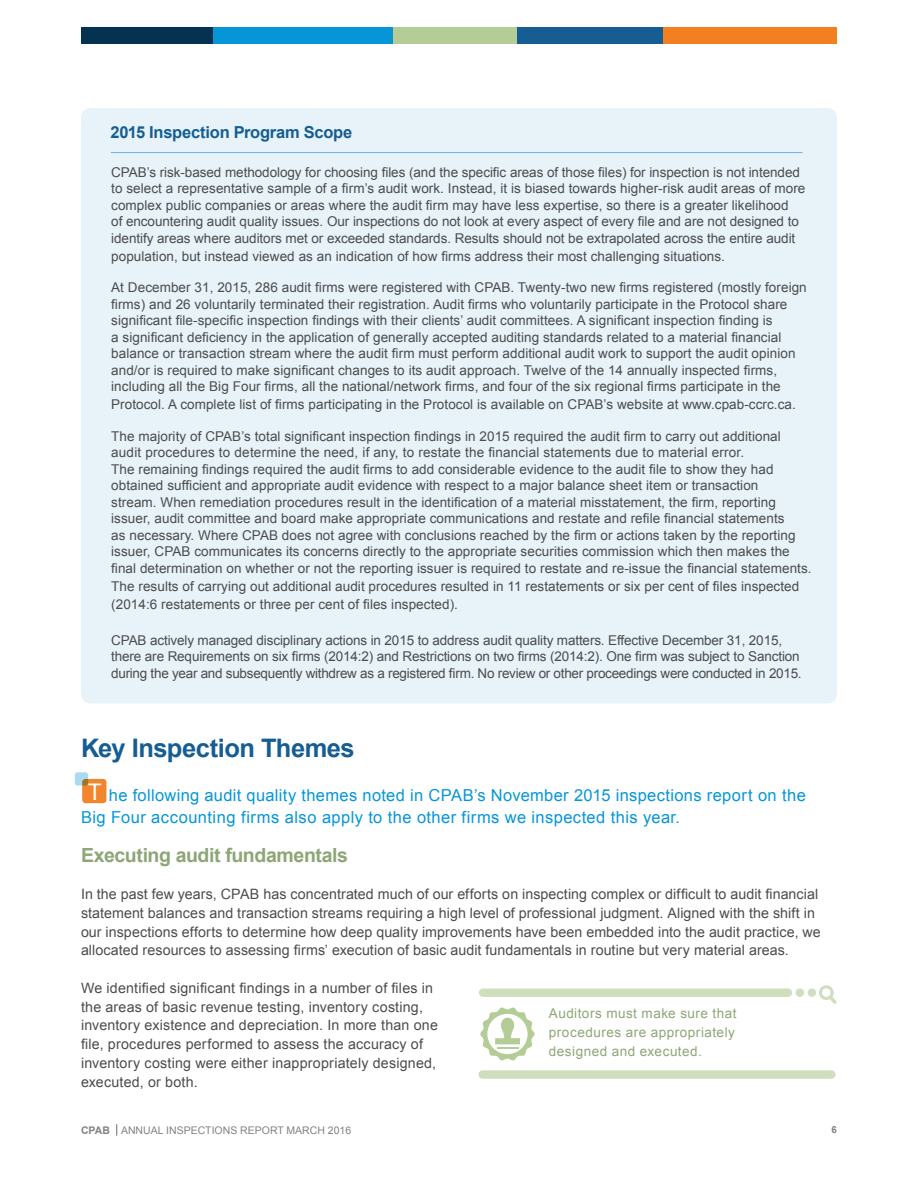
<style>
.page{position:relative;width:918px;height:1188px;background:#fff}
.page>*{position:absolute;margin:0;border:0;box-sizing:border-box;transform-origin:0 0}
.t1{font:700 25.5px "Arial";letter-spacing:-.02em;color:#155d93}
.t2{font:22.95px "Arial";color:#fff}
.t3{font:700 19.5px "Arial";letter-spacing:-.02em;color:#8da676}
.t4{font:16.5px "Arial";letter-spacing:.02em;color:#0696d7}
.t5{font:700 16.5px "Arial";letter-spacing:-.015em;color:#155d93}
.t6{font:14.25px/18.8px "Arial";letter-spacing:.005em;color:#4b4c4d}
.t7{font:13.5px/16.5px "Arial";letter-spacing:.005em;color:#4b4c4d}
.t8{font:13.5px "Arial";letter-spacing:.035em;color:#8da676}
.t9{font:10.5px "Arial";color:#808285}
.t10{font:700 9.75px "Arial";color:#808285}
.s1{font-weight:700}
</style>
<div class="page">
<div style="left:81px;top:27px;width:133px;height:17px;background:#053250"></div>
<div style="left:214px;top:27px;width:179px;height:17px;background:#0696d7"></div>
<div style="left:393px;top:27px;width:124px;height:17px;background:#b4cc95"></div>
<div style="left:517px;top:27px;width:147px;height:17px;background:#155d93"></div>
<div style="left:664px;top:27px;width:173px;height:17px;background:#f28021"></div>
<div style="left:82px;top:779px;width:24px;height:24px;background:#f2862c;border-radius:3px"></div>
<svg style="left:75px;top:772px;width:13px;height:14px"></svg>
<div style="left:81px;top:108px;width:756px;height:596px;background:#e7f3f9;border-radius:10px"></div>
<hr style="left:111px;top:152px;width:691px;height:1px;background:#74b6e4">
<svg style="left:116px;top:1124px;width:1px;height:12px"></svg>
<svg style="left:819px;top:985px;width:18px;height:19px"></svg>
<div style="left:808px;top:988px;width:8px;height:9px;background:#cfdebc;border-radius:50%"></div>
<div style="left:796px;top:988px;width:8px;height:9px;background:#cfdebc;border-radius:50%"></div>
<svg style="left:479px;top:988px;width:313px;height:9px;background:#d2e0c0"></svg>
<svg style="left:479px;top:1070px;width:357px;height:9px;background:#d2e0c0"></svg>
<svg style="left:480px;top:1007px;width:55px;height:54px"></svg>
<p class="t5" style="left:111px;top:121px;width:243px">2015 Inspection Program Scope</p>
<p class="t7" style="left:111px;top:164px;width:696px">CPAB’s risk-based methodology for choosing files (and the specific areas of those files) for inspection is not intended to select a representative sample of a firm’s audit work. Instead, it is biased towards higher-risk audit areas of more complex public companies or areas where the audit firm may have less expertise, so there is a greater likelihood<br>of encountering audit quality issues. Our inspections do not look at every aspect of every file and are not designed to identify areas where auditors met or exceeded standards. Results should not be extrapolated across the entire audit</p>
<p class="t7" style="left:111px;top:248px;width:615px">population, but instead viewed as an indication of how firms address their most challenging situations.</p>
<p class="t7" style="left:111px;top:279px;width:697px">At December 31, 2015, 286 audit firms were registered with CPAB. Twenty-two new firms registered (mostly foreign firms) and 26 voluntarily terminated their registration. Audit firms who voluntarily participate in the Protocol share significant file-specific inspection findings with their clients’ audit committees. A significant inspection finding is<br>a significant deficiency in the application of generally accepted auditing standards related to a material financial balance or transaction stream where the audit firm must perform additional audit work to support the audit opinion and/or is required to make significant changes to its audit approach. Twelve of the 14 annually inspected firms, including all the Big Four firms, all the national/network firms, and four of the six regional firms participate in the</p>
<p class="t7" style="left:111px;top:396px;width:686px">Protocol. A complete list of firms participating in the Protocol is available on CPAB’s website at www.cpab-ccrc.ca.</p>
<p class="t7" style="left:111px;top:428px;width:671px">The majority of CPAB’s total significant inspection findings in 2015 required the audit firm to carry out additional audit procedures to determine the need, if any, to restate the financial statements due to material error.</p>
<p class="t7" style="left:111px;top:461px;width:702px">The remaining findings required the audit firms to add considerable evidence to the audit file to show they had obtained sufficient and appropriate audit evidence with respect to a major balance sheet item or transaction<br>stream. When remediation procedures result in the identification of a material misstatement, the firm, reporting issuer, audit committee and board make appropriate communications and restate and refile financial statements<br>as necessary. Where CPAB does not agree with conclusions reached by the firm or actions taken by the reporting issuer, CPAB communicates its concerns directly to the appropriate securities commission which then makes the final determination on whether or not the reporting issuer is required to restate and re-issue the financial statements.</p>
<p class="t7" style="left:111px;top:577px;width:690px;line-height:18px">The results of carrying out additional audit procedures resulted in 11 restatements or six per cent of files inspected (2014:6 restatements or three per cent of files inspected).</p>
<p class="t7" style="left:111px;top:632px;width:692px">CPAB actively managed disciplinary actions in 2015 to address audit quality matters. Effective December 31, 2015, there are Requirements on six firms (2014:2) and Restrictions on two firms (2014:2). One firm was subject to Sanction during the year and subsequently withdrew as a registered firm. No review or other proceedings were conducted in 2015.</p>
<p class="t1" style="left:81px;top:731px;width:275px">Key Inspection Themes</p>
<p class="t4" style="left:109px;top:784px;width:699px">he following audit quality themes noted in CPAB’s November 2015 inspections report on the</p>
<p class="t4" style="left:81px;top:806px;width:600px">Big Four accounting firms also apply to the other firms we inspected this year.</p>
<p class="t2" style="left:88px;top:777px;width:16px">T</p>
<p class="t3" style="left:81px;top:842px;width:269px">Executing audit fundamentals</p>
<p class="t6" style="left:81px;top:885px;width:741px">In the past few years, CPAB has concentrated much of our efforts on inspecting complex or difficult to audit financial statement balances and transaction streams requiring a high level of professional judgment. Aligned with the shift in our inspections efforts to determine how deep quality improvements have been embedded into the audit practice, we allocated resources to assessing firms’ execution of basic audit fundamentals in routine but very material areas.</p>
<p class="t6" style="left:81px;top:979px;width:354px">We identified significant findings in a number of files in</p>
<p class="t6" style="left:81px;top:997px;width:343px">the areas of basic revenue testing, inventory costing,</p>
<p class="t6" style="left:81px;top:1016px;width:358px">inventory existence and depreciation. In more than one</p>
<p class="t6" style="left:81px;top:1035px;width:343px">file, procedures performed to assess the accuracy of</p>
<p class="t6" style="left:81px;top:1054px;width:357px">inventory costing were either inappropriately designed,</p>
<p class="t6" style="left:81px;top:1072px;width:118px">executed, or both.</p>
<p class="t8" style="left:549px;top:1005px;width:189px">Auditors must make sure that</p>
<p class="t8" style="left:549px;top:1023px;width:187px">procedures are appropriately</p>
<p class="t8" style="left:549px;top:1042px;width:154px">designed and executed.</p>
<p class="t9" style="left:81px;top:1123px;width:272px"><span class="s1">CPAB</span> ANNUAL INSPECTIONS REPORT MARCH 2016</p>
<p class="t10" style="left:832px;top:1123px;width:7px">6</p>
</div>
